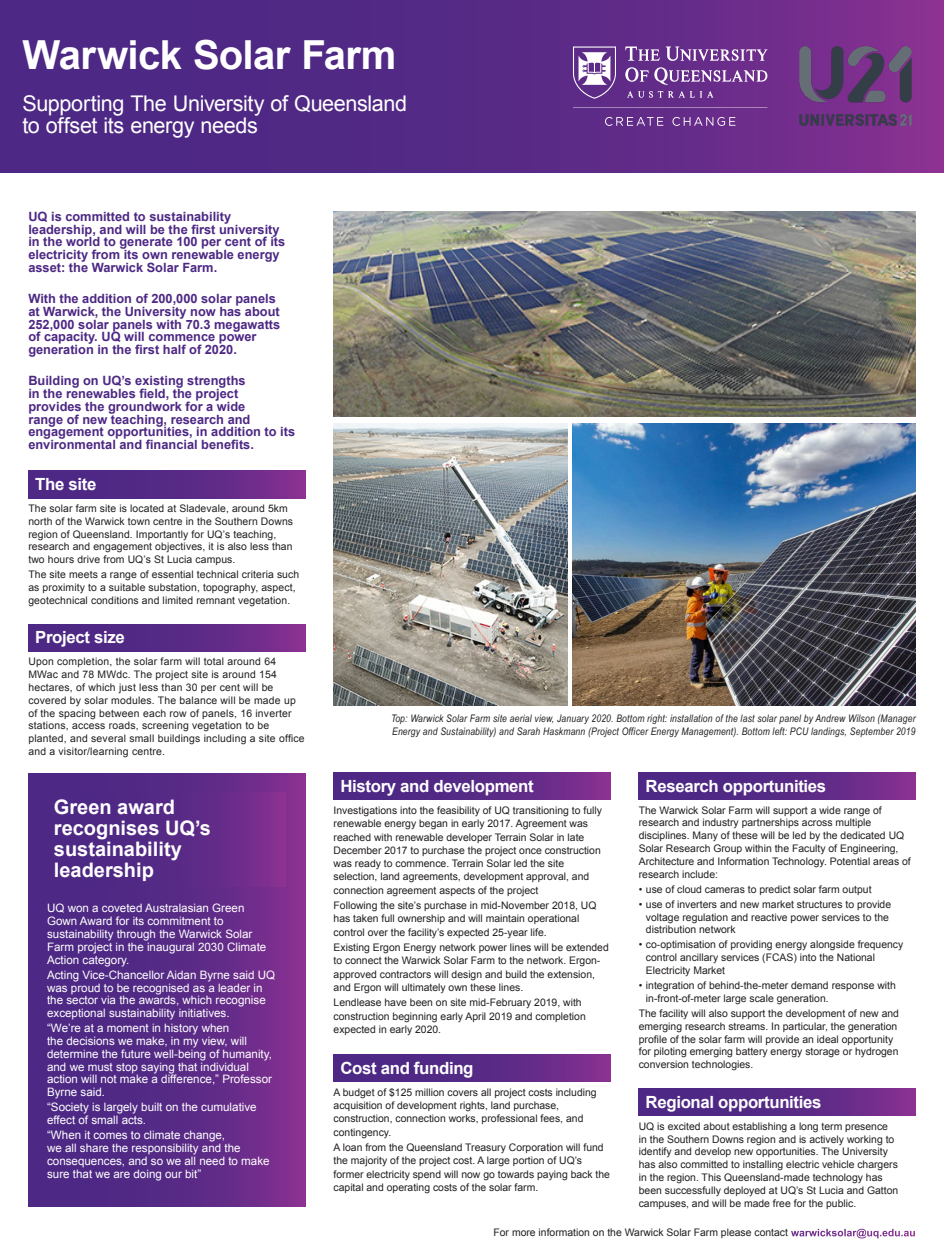
<style>
.page{position:relative;width:944px;height:1259px;background:#fff}
.page>*{position:absolute;margin:0;border:0;box-sizing:border-box;transform-origin:0 0}
.t1{font:700 40px "Arial";letter-spacing:-.015em;color:#fff}
.t2{font:21.6px/22px "Arial";letter-spacing:-.02em;color:#fff}
.Subheading{font:700 20px/21.2px "Arial";color:#fff}
.Subheading-2{font:700 16.8px "Arial";letter-spacing:-.02em;color:#fff}
.Heading{font:700 12.8px/12.8px "Arial";color:#4d2884}
.body{font:11.6px/12.8px "Arial";color:#fff}
.body-2{font:10.4px/12.8px "Arial";color:#231f20}
.body-3{font:10.4px/12.8px "Arial";letter-spacing:.02em;color:#231f20}
.body-4{font:italic 10.4px/12.8px "Arial Narrow";letter-spacing:.02em;color:#231f20}
.s1{font-weight:700;color:#fff}
</style>
<div class="page">
<svg style="left:333px;top:772px;width:277px;height:27px;background:#5c2a87"></svg>
<svg style="left:333px;top:1054px;width:277px;height:27px;background:#5c2a87"></svg>
<svg style="left:638px;top:772px;width:277px;height:27px;background:#5c2a87"></svg>
<svg style="left:638px;top:1088px;width:277px;height:28px;background:#5c2a87"></svg>
<img style="left:333px;top:211px;width:582px;height:205px">
<svg style="left:28px;top:471px;width:277px;height:27px;background:#5d2a87"></svg>
<svg style="left:28px;top:624px;width:277px;height:27px;background:#5d2a87"></svg>
<img style="left:333px;top:423px;width:234px;height:283px">
<img style="left:573px;top:423px;width:342px;height:283px">
<svg style="left:28px;top:773px;width:277px;height:433px;background:#5d2a87"></svg>
<svg style="left:47px;top:792px;width:238px;height:94px;background:#5c2a87"></svg>
<svg style="left:0;top:0;width:943px;height:172px;background:#5a2a86"></svg>
<svg style="left:573px;top:47px;width:194px;height:79px;background:#7c4d9b"></svg>
<img style="left:799px;top:47px;width:112px;height:79px">
<p class="t1" style="left:22px;top:29px;width:375px">Warwick Solar Farm</p>
<p class="t2" style="left:22px;top:92px;width:386px">Supporting The University of Queensland to offset its energy needs</p>
<p class="Heading" style="left:28px;top:210px;width:258px">UQ is committed to sustainability leadership, and will be the first university in the world to generate 100 per cent of its electricity from its own renewable energy asset: the Warwick Solar Farm.</p>
<p class="Heading" style="left:28px;top:292px;width:253px">With the addition of 200,000 solar panels at Warwick, the University now has about 252,000 solar panels with 70.3 megawatts of capacity. UQ will commence power generation in the first half of 2020.</p>
<p class="Heading" style="left:28px;top:375px;width:268px">Building on UQ’s existing strengths<br>in the renewables field, the project<br>provides the groundwork for a wide<br>range of new teaching, research and engagement opportunities, in addition to its environmental and financial benefits.</p>
<p class="Subheading-2" style="left:35px;top:473px;width:63px">The site</p>
<p class="body-2" style="left:28px;top:502px;width:266px">The solar farm site is located at Sladevale, around 5km north of the Warwick town centre in the Southern Downs region of Queensland. Importantly for UQ’s teaching, research and engagement objectives, it is also less than two hours drive from UQ’s St Lucia campus.</p>
<p class="body-2" style="left:28px;top:568px;width:272px">The site meets a range of essential technical criteria such as proximity to a suitable substation, topography, aspect, geotechnical conditions and limited remnant vegetation.</p>
<p class="Subheading-2" style="left:35px;top:626px;width:91px">Project size</p>
<p class="body-3" style="left:28px;top:655px;width:278px">Upon completion, the solar farm will total around 64<br>MWac and 78 MWdc. The project site is around 154 hectares, of which just less than 30 per cent will be covered by solar modules. The balance will be made up of the spacing between each row of panels, 16 inverter stations, access roads, screening vegetation to be planted, and several small buildings including a site office and a visitor/learning centre.</p>
<p class="Subheading" style="left:54px;top:797px;width:159px">Green award recognises UQ’s sustainability leadership</p>
<p class="body" style="left:47px;top:902px;width:221px">UQ won a coveted Australasian Green Gown Award for its commitment to sustainability through the Warwick Solar Farm project in the inaugural 2030 Climate Action category.</p>
<p class="body" style="left:47px;top:968px;width:229px">Acting Vice-Chancellor Aidan Byrne said UQ was proud to be recognised as a leader in the sector via the awards, which recognise exceptional sustainability initiatives.</p>
<p class="body" style="left:47px;top:1022px;width:226px">“We’re at a moment in history when<br>the decisions we make, in my view, will determine the future well-being of humanity, and we must stop saying that individual action will not make a difference,” Professor Byrne said.</p>
<p class="body" style="left:47px;top:1101px;width:211px">“Society is largely built on the cumulative effect of small acts.</p>
<p class="body" style="left:47px;top:1128px;width:224px">“When it comes to climate change,<br>we all share the responsibility and the consequences, and so we all need to make sure that we are doing our bit”</p>
<p class="body-4" style="left:391px;top:712px;width:526px">Top: Warwick Solar Farm site aerial view, January 2020. Bottom right: installation of the last solar panel by Andrew Wilson (Manager<br>Energy and Sustainability) and Sarah Haskmann (Project Officer Energy Management). Bottom left: PCU landings, September 2019</p>
<p class="Subheading-2" style="left:340px;top:774px;width:195px">History and development</p>
<p class="body-2" style="left:333px;top:804px;width:270px;line-height:13.3px">Investigations into the feasibility of UQ transitioning to fully renewable energy began in early 2017. Agreement was reached with renewable developer Terrain Solar in late December 2017 to purchase the project once construction was ready to commence. Terrain Solar led the site selection, land agreements, development approval, and connection agreement aspects of the project</p>
<p class="body-2" style="left:333px;top:899px;width:264px;line-height:13.3px">Following the site’s purchase in mid-November 2018, UQ has taken full ownership and will maintain operational control over the facility’s expected 25-year life.</p>
<p class="body-2" style="left:333px;top:941px;width:277px;line-height:13.3px">Existing Ergon Energy network power lines will be extended to connect the Warwick Solar Farm to the network. Ergon&shy;approved contractors will design and build the extension, and Ergon will ultimately own these lines.</p>
<p class="body-2" style="left:333px;top:996px;width:254px;line-height:13.3px">Lendlease have been on site mid-February 2019, with construction beginning early April 2019 and completion expected in early 2020.</p>
<p class="Subheading-2" style="left:340px;top:1056px;width:135px">Cost and funding</p>
<p class="body-2" style="left:333px;top:1085px;width:265px;line-height:13.3px">A budget of $125 million covers all project costs including acquisition of development rights, land purchase, construction, connection works, professional fees, and contingency.</p>
<p class="body-2" style="left:333px;top:1141px;width:278px;line-height:13.3px">A loan from the Queensland Treasury Corporation will fund the majority of the project cost. A large portion of UQ’s former electricity spend will now go towards paying back the capital and operating costs of the solar farm.</p>
<p class="Subheading-2" style="left:645px;top:774px;width:182px">Research opportunities</p>
<p class="body-2" style="left:638px;top:803px;width:273px">The Warwick Solar Farm will support a wide range of research and industry partnerships across multiple disciplines. Many of these will be led by the dedicated UQ Solar Research Group within the Faculty of Engineering, Architecture and Information Technology. Potential areas of research include:</p>
<p class="body-2" style="left:638px;top:882px;width:234px">• use of cloud cameras to predict solar farm output</p>
<p class="body-2" style="left:646px;top:897px;width:247px;text-indent:-7px">• use of inverters and new market structures to provide voltage regulation and reactive power services to the distribution network</p>
<p class="body-2" style="left:646px;top:938px;width:259px;text-indent:-7px">• co-optimisation of providing energy alongside frequency control ancillary services (FCAS) into the National<br>Electricity Market</p>
<p class="body-2" style="left:646px;top:979px;width:251px;text-indent:-7px">• integration of behind-the-meter demand response with in-front-of-meter large scale generation.</p>
<p class="body-2" style="left:638px;top:1007px;width:262px">The facility will also support the development of new and emerging research streams. In particular, the generation profile of the solar farm will provide an ideal opportunity for piloting emerging battery energy storage or hydrogen conversion technologies.</p>
<p class="Subheading-2" style="left:645px;top:1090px;width:177px">Regional opportunities</p>
<p class="body-2" style="left:638px;top:1119px;width:261px">UQ is excited about establishing a long term presence in the Southern Downs region and is actively working to identify and develop new opportunities. The University has also committed to installing electric vehicle chargers in the region. This Queensland-made technology has been successfully deployed at UQ’s St Lucia and Gatton campuses, and will be made free for the public.</p>
<p class="body-2" style="left:493px;top:1226px;width:423px">For more information on the Warwick Solar Farm please contact <span class="s1">warwicksolar@uq.edu.au</span></p>
</div>
